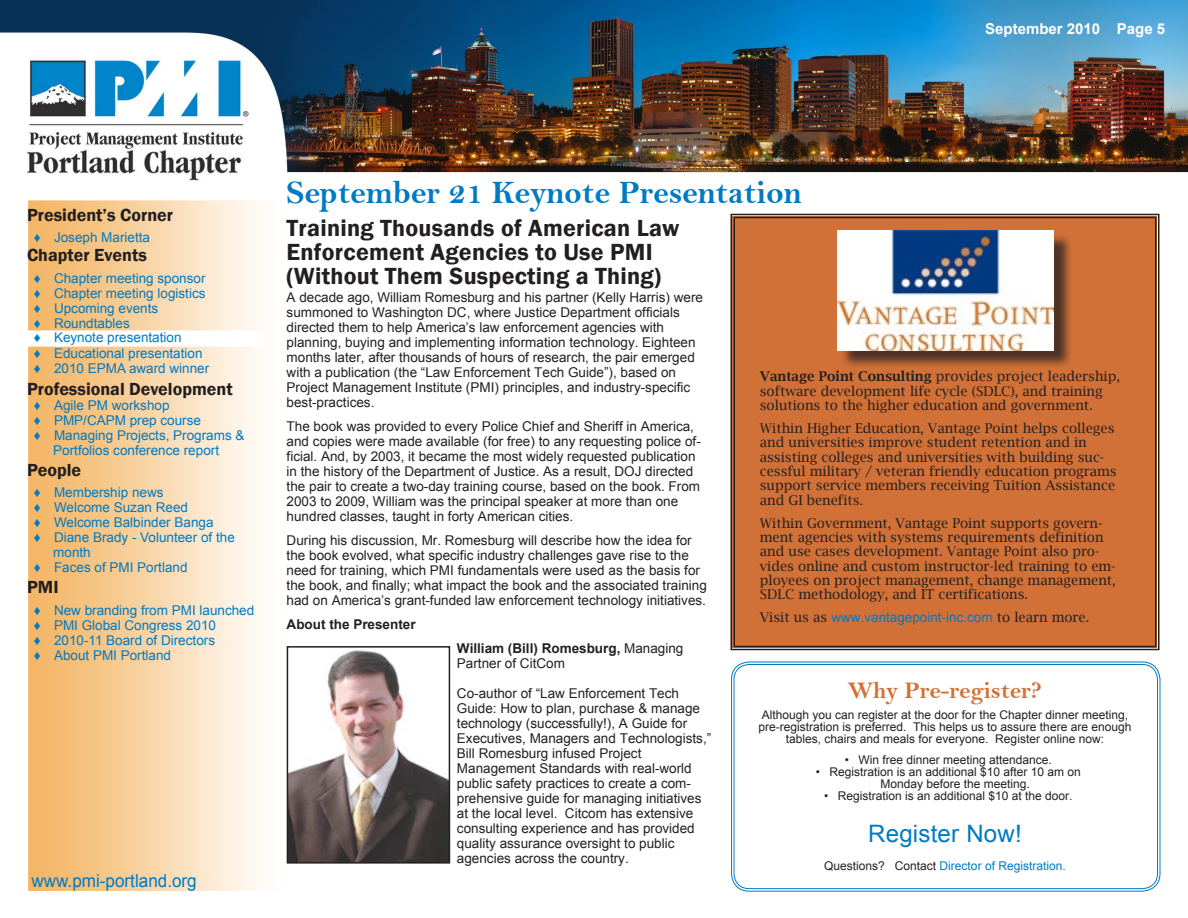
<style>
.page{position:relative;width:1188px;height:918px;background:#fff}
.page>*{position:absolute;margin:0;border:0;box-sizing:border-box;transform-origin:0 0}
.t1{font:33px "Bell MT Bold";letter-spacing:-.005em;color:#007ac2}
.t2{font:600 24px/24px "Franklin Gothic";letter-spacing:.01em;color:#231f20}
.t3{font:24px "Bell MT Bold";letter-spacing:-.005em;color:#d27137}
.t4{font:24px "Arial";letter-spacing:.01em;color:#007ac2}
.t5{font:600 18px "Franklin Gothic";color:#231f20}
.t6{font:18px "Arial";color:#007ac2;scale:.95 1}
.t7{font:700 15px "Arial";color:#fff}
.t8{font:13.5px/15px "Arial";color:#231f20}
.t9{font:13.5px/14.2px "Lucida Bright";color:#231f20}
.t10{font:13.5px/15px "Arial";color:#007ac2}
.t11{font:700 13.5px/15px "Arial";color:#231f20}
.t12{font:12px/12px "Arial";color:#231f20;text-align:center}
.t13{font:12px "Arial";color:#007ac2}
.t14{font:12px "Bell MT Bold";color:#fff}
.s1{font-weight:400}
.s2{font-weight:600}
.s3{font-family:"Lucida Bright";color:#231f20}
.s4{color:#231f20}
</style>
<div class="page">
<img style="left:28px;top:200px;width:259px;height:691px">
<img style="left:0;top:0;width:1188px;height:181px">
<div style="left:26px;top:331px;width:236px;height:15px;background:#fff"></div>
<div style="left:26px;top:330px;width:237px;height:17px;border:2px solid #fff"></div>
<img style="left:290px;top:650px;width:157px;height:211px">
<div style="left:287px;top:646px;width:163px;height:218px;border:2px solid #231f20"></div>
<div style="left:731px;top:662px;width:429px;height:229px;border:1px solid #007ac2;border-radius:18px"></div>
<div style="left:734px;top:664px;width:424px;height:225px;border:1px solid #007ac2;border-radius:15px"></div>
<svg style="left:730px;top:213px;width:430px;height:438px;background:#c87b4d"></svg>
<p class="t14" style="left:1053px;top:20px;width:118px">December 2009/Pg 5</p>
<p class="t7" style="left:985px;top:19px;width:182px">September 2010 Page 5</p>
<h3 class="t5" style="left:27px;top:204px;width:148px">President’s Corner</h3>
<p class="t10" style="left:34px;top:230px;width:118px">♦ Joseph Marietta</p>
<h3 class="t5" style="left:27px;top:244px;width:122px">Chapter Events</h3>
<p class="t10" style="left:34px;top:271px;width:173px">♦ Chapter meeting sponsor ♦ Chapter meeting logistics ♦ Upcoming events<br>♦ Roundtables</p>
<p class="t10" style="left:34px;top:346px;width:177px">♦ Educational presentation ♦ 2010 EPMA award winner</p>
<h3 class="t5" style="left:27px;top:378px;width:207px">Professional Development</h3>
<p class="t10" style="left:34px;top:398px;width:137px">♦ Agile PM workshop</p>
<p class="t10" style="left:34px;top:413px;width:169px">♦ PMP/CAPM prep course</p>
<p class="t10" style="left:34px;top:428px;width:212px">♦ Managing Projects, Programs &amp;</p>
<p class="t10" style="left:53px;top:443px;width:167px">Portfolios conference report</p>
<h3 class="t5" style="left:27px;top:459px;width:56px">People</h3>
<p class="t10" style="left:34px;top:485px;width:131px">♦ Membership news</p>
<p class="t10" style="left:34px;top:500px;width:156px">♦ Welcome Suzan Reed</p>
<p class="t10" style="left:34px;top:515px;width:181px">♦ Welcome Balbinder Banga</p>
<p class="t10" style="left:34px;top:530px;width:203px">♦ Diane Brady - Volunteer of the</p>
<p class="t10" style="left:53px;top:545px;width:39px">month</p>
<p class="t10" style="left:34px;top:560px;width:155px">♦ Faces of PMI Portland</p>
<h3 class="t5" style="left:27px;top:576px;width:33px">PMI</h3>
<p class="t10" style="left:34px;top:603px;width:222px">♦ New branding from PMI launched ♦ PMI Global Congress 2010<br>♦ 2010-11 Board of Directors<br>♦ About PMI Portland</p>
<p class="t10" style="left:34px;top:330px;width:149px">♦ Keynote presentation</p>
<h3 class="t6" style="left:32px;top:868px;width:176px">www.pmi-portland.org</h3>
<h1 class="t1" style="left:287px;top:173px;width:517px">September 21 Keynote Presentation</h1>
<h2 class="t2" style="left:287px;top:216px;width:394px">Training Thousands of American Law<br>Enforcement Agencies to Use PMI (Without Them Suspecting a Thing)</h2>
<p class="t8" style="left:287px;top:290px;width:418px">A decade ago, William Romesburg and his partner (Kelly Harris) were summoned to Washington DC, where Justice Department officials directed them to help America’s law enforcement agencies with planning, buying and implementing information technology. Eighteen months later, after thousands of hours of research, the pair emerged with a publication (the “Law Enforcement Tech Guide”), based on Project Management Institute (PMI) principles, and industry-specific best-practices.</p>
<p class="t8" style="left:287px;top:419px;width:416px">The book was provided to every Police Chief and Sheriff in America, and copies were made available (for free) to any requesting police of&shy;ficial. And, by 2003, it became the most widely requested publication in the history of the Department of Justice. As a result, DOJ directed the pair to create a two-day training course, based on the book. From 2003 to 2009, William was the principal speaker at more than one hundred classes, taught in forty American cities.</p>
<p class="t8" style="left:287px;top:533px;width:422px">During his discussion, Mr. Romesburg will describe how the idea for the book evolved, what specific industry challenges gave rise to the need for training, which PMI fundamentals were used as the basis for the book, and finally; what impact the book and the associated training had on America’s grant-funded law enforcement technology initiatives.</p>
<p class="t11" style="left:287px;top:617px;width:131px">About the Presenter</p>
<p class="t11" style="left:457px;top:641px;width:228px">William (Bill) Romesburg, <span class="s1">Managing<br>Partner of CitCom</span></p>
<p class="t8" style="left:457px;top:686px;width:256px">Co-author of “Law Enforcement Tech Guide: How to plan, purchase &amp; manage technology (successfully!), A Guide for Executives, Managers and Technologists,” Bill Romesburg infused Project Management Standards with real-world public safety practices to create a com&shy;prehensive guide for managing initiatives at the local level. Citcom has extensive consulting experience and has provided quality assurance oversight to public agencies across the country.</p>
<p class="t9" style="left:760px;top:370px;width:362px"><span class="s2">Vantage Point Consulting</span> provides project leadership, software development life cycle (SDLC), and training solutions to the higher education and government.</p>
<p class="t9" style="left:760px;top:421px;width:358px">Within Higher Education, Vantage Point helps colleges and universities improve student retention and in assisting colleges and universities with building suc&shy;cessful military / veteran friendly education programs support service members receiving Tuition Assistance and GI benefits.</p>
<p class="t9" style="left:760px;top:516px;width:357px">Within Government, Vantage Point supports govern&shy;ment agencies with systems requirements definition and use cases development. Vantage Point also pro&shy;vides online and custom instructor-led training to em&shy;ployees on project management, change management, SDLC methodology, and IT certifications.</p>
<p class="t10" style="left:760px;top:610px;width:331px"><span class="s3">Visit us as</span> www.vantagepoint-inc.com <span class="s3">to learn more.</span></p>
<h2 class="t3" style="left:848px;top:676px;width:196px">Why Pre-register?</h2>
<p class="t12" style="left:759px;top:709px;width:374px">Although you can register at the door for the Chapter dinner meeting, pre-registration is preferred. This helps us to assure there are enough tables, chairs and meals for everyone. Register online now:</p>
<p class="t12" style="left:845px;top:754px;width:208px">• Win free dinner meeting attendance.</p>
<p class="t12" style="left:880px;top:766px;width:202px;text-align:left;text-indent:-65px">• Registration is an additional $10 after 10 am on<br>Monday before the meeting.</p>
<p class="t12" style="left:824px;top:790px;width:250px">• Registration is an additional $10 at the door.</p>
<h2 class="t4" style="left:868px;top:818px;width:155px">Register Now!</h2>
<p class="t13" style="left:824px;top:858px;width:243px"><span class="s4">Questions? Contact</span> Director of Registration.</p>
</div>
